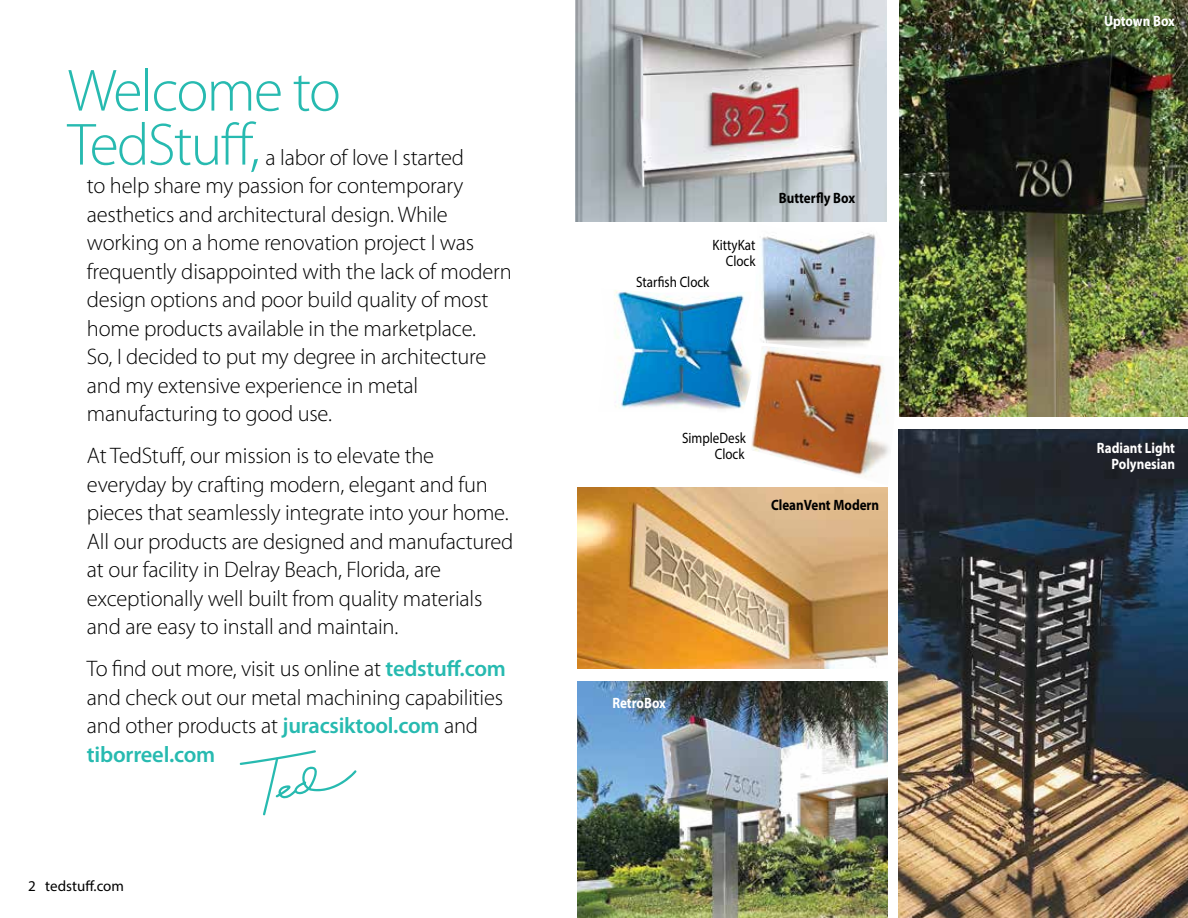
<style>
.page{position:relative;width:1188px;height:918px;background:#fff}
.page>*{position:absolute;margin:0;border:0;box-sizing:border-box;transform-origin:0 0}
.t1{font:300 60px/54px "Myriad Pro";letter-spacing:-.03em;color:#27bab0}
.t2{font:300 22.5px/28.5px "Myriad Pro";letter-spacing:-.01em;color:#000}
.t3{font:15px/16px "Myriad Pro";color:#000;text-align:right;scale:.87 1}
.t4{font:700 15px/16px "Myriad Pro";color:#fff;text-align:right;scale:.87 1}
.t5{font:700 15px "Myriad Pro";color:#000;scale:.87 1}
.t6{font:15px "Myriad Pro";color:#000}
.s1{font-weight:600;color:#27bab0}
</style>
<div class="page">
<svg style="left:240px;top:750px;width:117px;height:66px"></svg>
<img style="left:576px;top:0;width:311px;height:222px">
<img style="left:900px;top:0;width:288px;height:416px">
<img style="left:578px;top:488px;width:310px;height:181px">
<img style="left:578px;top:682px;width:310px;height:236px">
<img style="left:751px;top:351px;width:138px;height:126px">
<img style="left:899px;top:429px;width:289px;height:489px">
<img style="left:761px;top:232px;width:118px;height:119px">
<img style="left:614px;top:290px;width:138px;height:123px">
<h1 class="t1" style="left:68px;top:63px;width:275px">Welcome to<br>TedStuff,</h1>
<p class="t2" style="left:87px;top:143px;width:426px;text-indent:179px">a labor of love I started<br>to help share my passion for contemporary aesthetics and architectural design. While working on a home renovation project I was frequently disappointed with the lack of modern design options and poor build quality of most home products available in the marketplace.<br>So, I decided to put my degree in architecture and my extensive experience in metal manufacturing to good use.</p>
<p class="t2" style="left:87px;top:441px;width:428px">At TedStuff, our mission is to elevate the everyday by crafting modern, elegant and fun pieces that seamlessly integrate into your home.<br>All our products are designed and manufactured at our facility in Delray Beach, Florida, are exceptionally well built from quality materials and are easy to install and maintain.</p>
<p class="t2" style="left:87px;top:654px;width:421px">To find out more, visit us online at <span class="s1">tedstuff.com </span>and check out our metal machining capabilities and other products at <span class="s1">juracsiktool.com</span> and <span class="s1">tiborreel.com</span></p>
<p class="t6" style="left:28px;top:876px;width:97px">2 tedstuff.com</p>
<p class="t3" style="left:713px;top:236px;width:51px">KittyKat<br>Clock</p>
<p class="t3" style="left:636px;top:274px;width:86px">Starfish Clock</p>
<p class="t5" style="left:779px;top:188px;width:89px">Butterfly Box</p>
<p class="t3" style="left:682px;top:430px;width:75px">SimpleDesk<br>Clock</p>
<p class="t5" style="left:771px;top:495px;width:126px">CleanVent Modern</p>
<p class="t4" style="left:612px;top:695px;width:63px">RetroBox</p>
<p class="t4" style="left:1104px;top:12px;width:83px">Uptown Box</p>
<p class="t4" style="left:1097px;top:440px;width:91px">Radiant Light<br>Polynesian</p>
</div>
